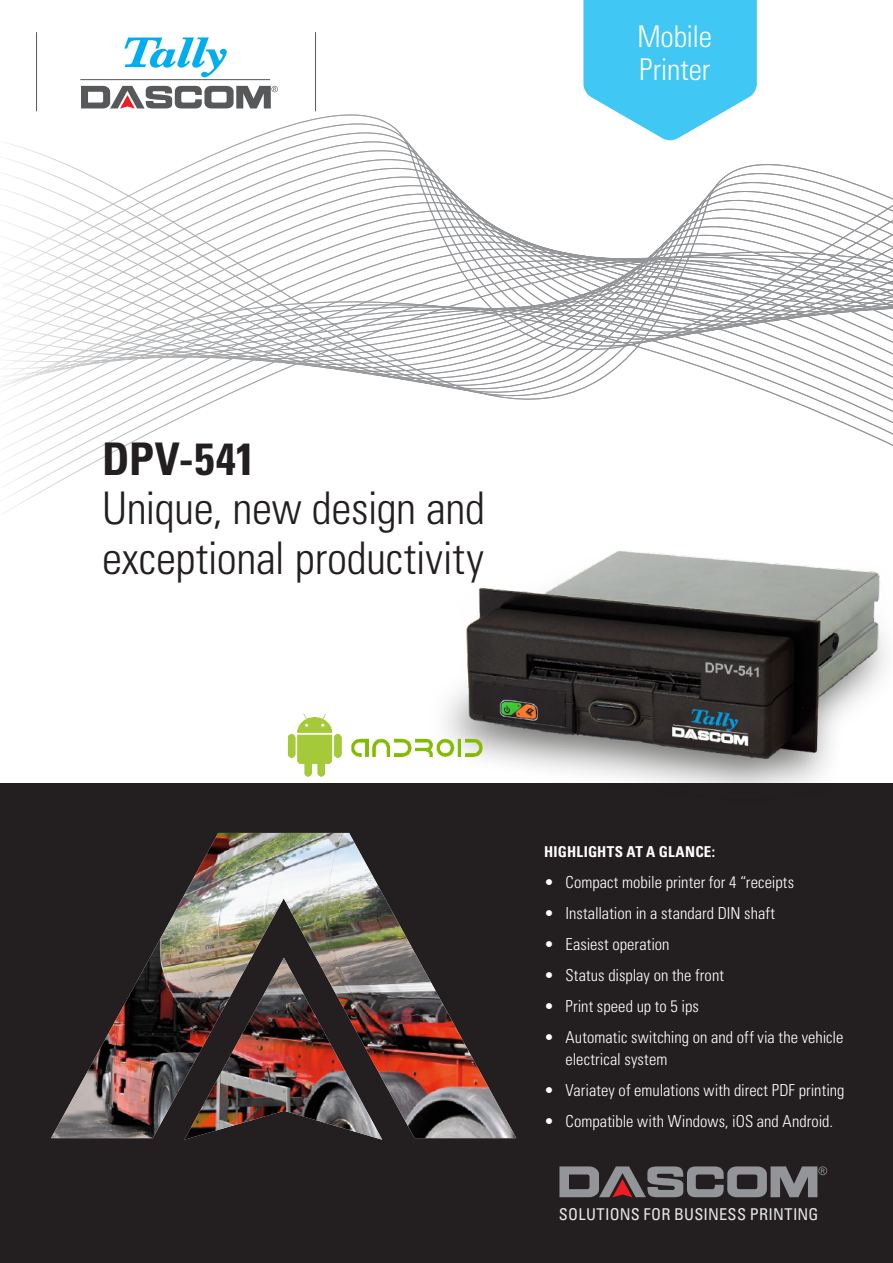
<style>
.page{position:relative;width:893px;height:1263px;background:#fff}
.page>*{position:absolute;margin:0;border:0;box-sizing:border-box;transform-origin:0 0}
.t1{font:300 condensed 45px/49.5px "Univers LT Std";letter-spacing:-.01em;color:#231f20}
.t2{font:700 condensed 45px "Univers LT Std";letter-spacing:.005em;color:#231f20}
.t3{font:300 condensed 30px/33px "Univers LT Std";letter-spacing:-.005em;color:#fff}
.t4{font:300 condensed 16.5px/22.5px "Univers";letter-spacing:.005em;color:#fff}
.t5{font:condensed 16.35px "Univers LT Std";letter-spacing:.015em;color:#e6e7e9}
.t6{font:700 condensed 15px "Univers LT Std";letter-spacing:.01em;color:#fff}
</style>
<div class="page">
<div style="left:0;top:783px;width:893px;height:480px;background:#231f20"></div>
<img style="left:51px;top:833px;width:465px;height:305px">
<svg style="left:2px;top:77px;width:891px;height:435px"></svg>
<svg style="left:559px;top:1166px;width:268px;height:31px"></svg>
<hr style="left:36px;top:32px;width:1px;height:79px;background:#57585a">
<hr style="left:315px;top:32px;width:1px;height:79px;background:#57585a">
<svg style="left:124px;top:37px;width:103px;height:40px"></svg>
<hr style="left:80px;top:79px;width:190px;height:1px;background:#57585a">
<svg style="left:81px;top:86px;width:197px;height:23px"></svg>
<svg style="left:583px;top:0;width:174px;height:141px"></svg>
<img style="left:427px;top:496px;width:466px;height:287px">
<img style="left:351px;top:692px;width:140px;height:91px">
<img style="left:287px;top:713px;width:55px;height:64px">
<h2 class="t3" style="left:637px;top:19px;width:76px">Mobile<br>Printer</h2>
<h1 class="t2" style="left:102px;top:431px;width:155px">DPV-541</h1>
<h1 class="t1" style="left:102px;top:484px;width:385px">Unique, new design and exceptional productivity</h1>
<p class="t6" style="left:544px;top:842px;width:172px">HIGHLIGHTS AT A GLANCE:</p>
<p class="t4" style="left:544px;top:871px;width:251px">• Compact mobile printer for 4 “receipts</p>
<p class="t4" style="left:544px;top:902px;width:232px">• Installation in a standard DIN shaft</p>
<p class="t4" style="left:544px;top:933px;width:127px">• Easiest operation</p>
<p class="t4" style="left:544px;top:964px;width:181px">• Status display on the front</p>
<p class="t4" style="left:544px;top:995px;width:156px">• Print speed up to 5 ips</p>
<p class="t4" style="left:566px;top:1026px;width:279px;text-indent:-21px">• Automatic switching on and off via the vehicle electrical system</p>
<p class="t4" style="left:544px;top:1079px;width:302px">• Variatey of emulations with direct PDF printing</p>
<p class="t4" style="left:544px;top:1110px;width:290px">• Compatible with Windows, iOS and Android.</p>
<p class="t5" style="left:559px;top:1204px;width:261px">SOLUTIONS FOR BUSINESS PRINTING</p>
</div>
